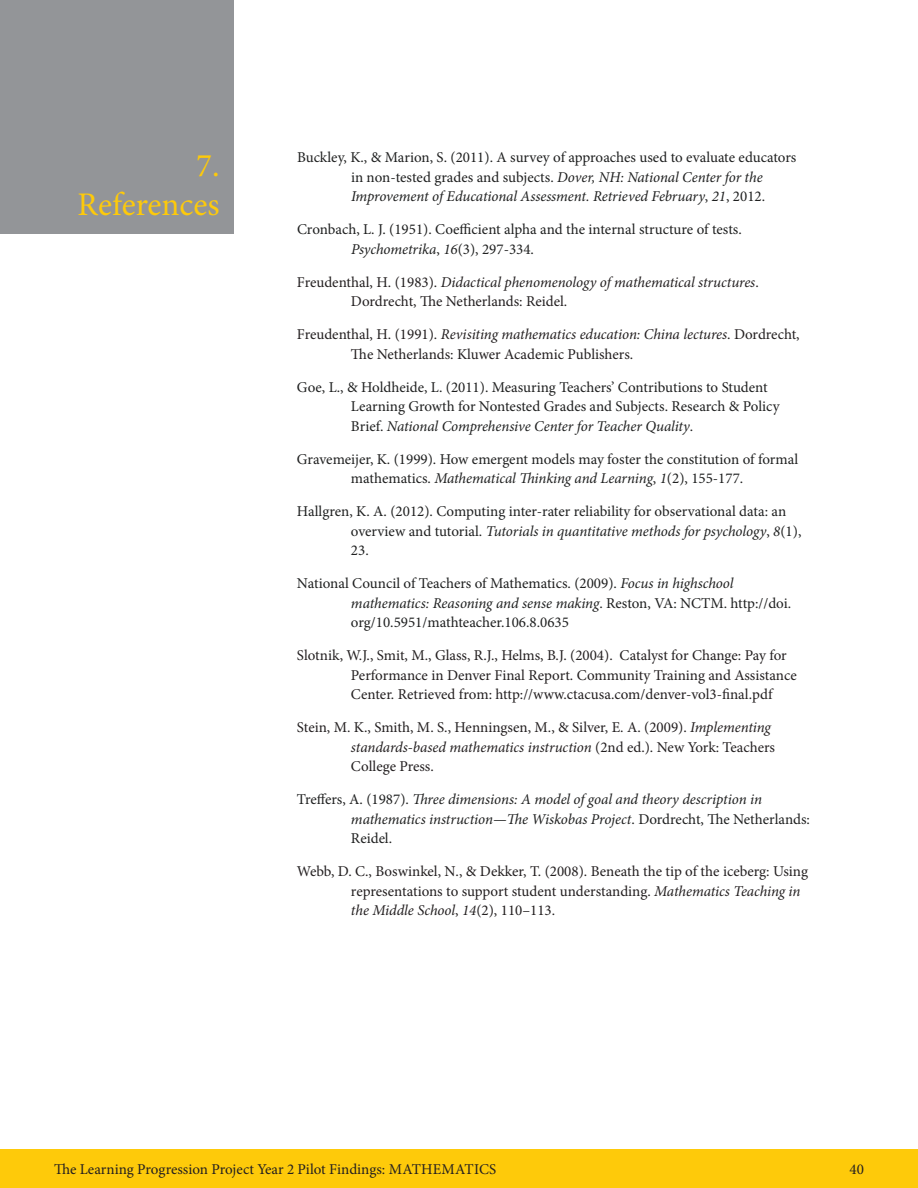
<style>
.page{position:relative;width:918px;height:1188px;background:#fff}
.page>*{position:absolute;margin:0;border:0;box-sizing:border-box;transform-origin:0 0}
.t1{font:33px/39.6px "Minion Pro";color:#feca0a;text-align:right}
.t2{font:15px/19.5px "Minion Pro";color:#1f2020}
.t3{font:15px/19.5px "Minion Pro";color:#231f20}
.t4{font:italic 15px/19.5px "Minion Pro";letter-spacing:-.005em;color:#1f2020}
.s1{font-style:italic}
.s2{font-style:normal}
</style>
<div class="page">
<div style="left:0;top:0;width:233px;height:233px;background:#939598"></div>
<div style="left:0;top:1150px;width:918px;height:38px;background:#feca0a"></div>
<h1 class="t1" style="left:78px;top:146px;width:143px">7.<br>References</h1>
<p class="t2" style="left:351px;top:148px;width:447px;text-indent:-54px">Buckley, K., &amp; Marion, S. (2011). A survey of approaches used to evaluate educators in non-tested grades and subjects. <span class="s1">Dover, NH: National Center for the<br>Improvement of Educational Assessment. Retrieved February</span>, <span class="s1">21</span>, 2012.</p>
<p class="t2" style="left:351px;top:220px;width:392px;text-indent:-54px">Cronbach, L. J. (1951). Coefficient alpha and the internal structure of tests.<br><span class="s1">Psychometrika</span>, <span class="s1">16</span>(3), 297-334.</p>
<p class="t3" style="left:351px;top:272px;width:409px;text-indent:-54px">Freudenthal, H. (1983). <span class="s1">Didactical phenomenology of mathematical structures</span>.<br>Dordrecht, The Netherlands: Reidel.</p>
<p class="t3" style="left:351px;top:325px;width:450px;text-indent:-54px">Freudenthal, H. (1991). <span class="s1">Revisiting mathematics education: China lectures</span>. Dordrecht,<br>The Netherlands: Kluwer Academic Publishers.</p>
<p class="t2" style="left:351px;top:377px;width:430px;text-indent:-54px">Goe, L., &amp; Holdheide, L. (2011). Measuring Teachers’ Contributions to Student<br>Learning Growth for Nontested Grades and Subjects. Research &amp; Policy<br>Brief. <span class="s1">National Comprehensive Center for Teacher Quality</span>.</p>
<p class="t2" style="left:297px;top:449px;width:503px;text-align:center">Gravemeijer, K. (1999). How emergent models may foster the constitution of formal mathematics. <span class="s1">Mathematical Thinking and Learning</span>, <span class="s1">1</span>(2), 155-177.</p>
<p class="t2" style="left:351px;top:502px;width:452px;text-indent:-54px">Hallgren, K. A. (2012). Computing inter-rater reliability for observational data: an overview and tutorial. <span class="s1">Tutorials in quantitative methods for psychology</span>, <span class="s1">8</span>(1),<br>23.</p>
<p class="t2" style="left:351px;top:574px;width:442px;text-indent:-54px">National Council of Teachers of Mathematics. (2009). <span class="s1">Focus in highschool mathematics: Reasoning and sense making</span>. Reston, VA: NCTM. http://doi. org/10.5951/mathteacher.106.8.0635</p>
<p class="t3" style="left:351px;top:646px;width:447px;text-indent:-54px">Slotnik, W.J., Smit, M., Glass, R.J., Helms, B.J. (2004). Catalyst for Change: Pay for<br>Performance in Denver Final Report. Community Training and Assistance<br>Center. Retrieved from: http://www.ctacusa.com/denver-vol3-final.pdf</p>
<p class="t3" style="left:351px;top:718px;width:426px;text-indent:-54px">Stein, M. K., Smith, M. S., Henningsen, M., &amp; Silver, E. A. (2009). <span class="s1">Implementing standards-based mathematics instruction</span> (2nd ed.). New York: Teachers<br>College Press.</p>
<p class="t4" style="left:351px;top:790px;width:461px;text-indent:-54px"><span class="s2">Treffers, A. (1987).</span> Three dimensions: A model of goal and theory description in mathematics instruction—The Wiskobas Project<span class="s2">. Dordrecht, The Netherlands:<br>Reidel.</span></p>
<p class="t3" style="left:351px;top:862px;width:459px;text-indent:-54px">Webb, D. C., Boswinkel, N., &amp; Dekker, T. (2008). Beneath the tip of the iceberg: Using representations to support student understanding. <span class="s1">Mathematics Teaching in the Middle School</span>, <span class="s1">14</span>(2), 110–113.</p>
<p class="t3" style="left:54px;top:1160px;width:444px">The Learning Progression Project Year 2 Pilot Findings: MATHEMATICS</p>
<p class="t3" style="left:850px;top:1160px;width:16px">40</p>
</div>
